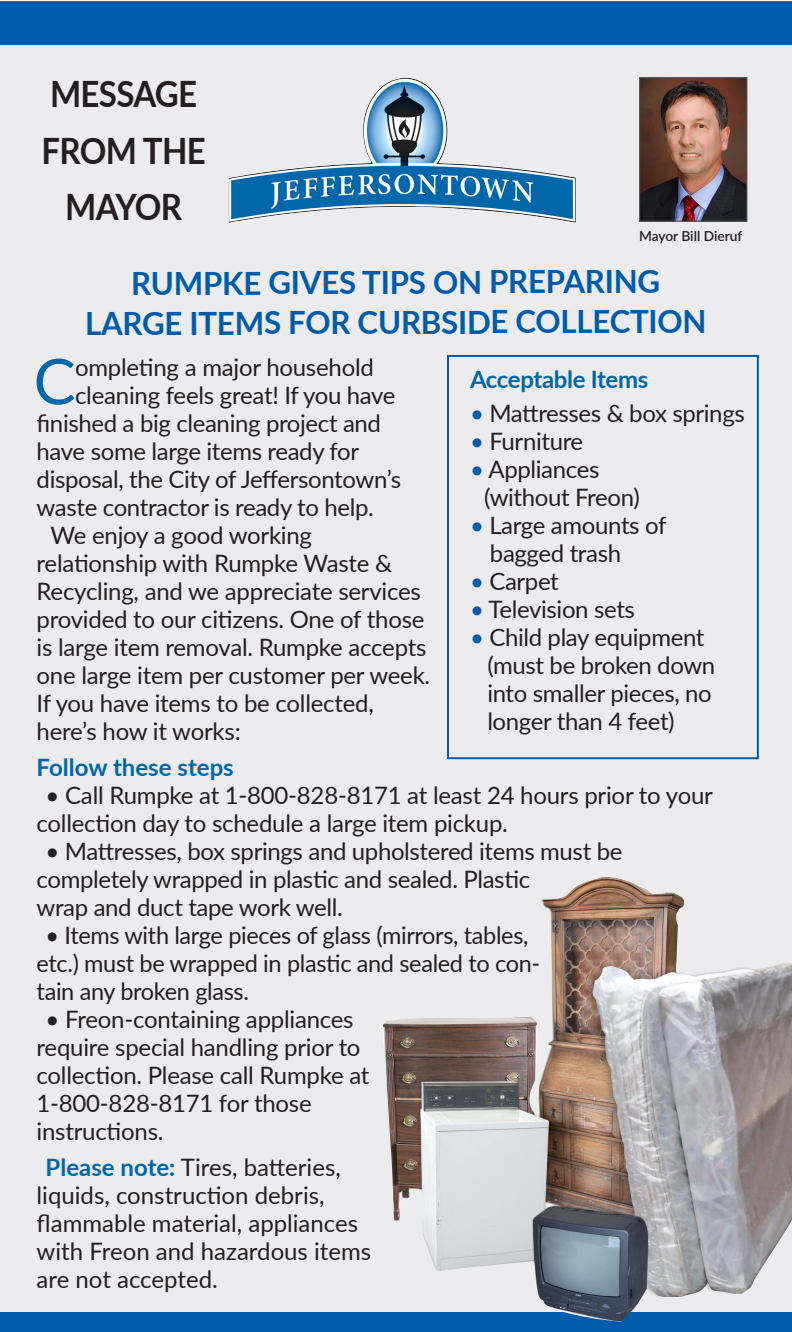
<style>
.page{position:relative;width:792px;height:1332px;background:#fff}
.page>*{position:absolute;margin:0;border:0;box-sizing:border-box;transform-origin:0 0}
.t1{font:63.1px "Lato";color:#0067aa}
.t2{font:700 36.3px/56.3px "Lato";letter-spacing:-.02em;color:#231f20;text-align:center;scale:.91 1}
.t3{font:700 32px/39.9px "Lato";letter-spacing:-.015em;color:#015bab;text-align:center}
.t4{font:24px/28px "Lato";letter-spacing:-.015em;color:#231f20}
.t5{font:700 24px "Lato";letter-spacing:-.015em;color:#0067aa}
.t6{font:600 13.8px "Lato";color:#231f20}
.s1{color:#015bab}
.s2{font-weight:700;color:#0067aa}
</style>
<div class="page">
<div style="left:0;top:39px;width:792px;height:1284px;background:#ececee"></div>
<div style="left:0;top:1px;width:792px;height:43px;background:#015bab"></div>
<div style="left:0;top:1312px;width:792px;height:20px;background:#015bab"></div>
<img style="left:229px;top:78px;width:347px;height:145px">
<div style="left:270px;top:222px;width:261px;height:24px;background:#ececee"></div>
<div style="left:305px;top:214px;width:202px;height:25px;background:#ececee"></div>
<img style="left:641px;top:79px;width:104px;height:141px">
<div style="left:639px;top:77px;width:108px;height:145px;border:1px solid #57585a"></div>
<img style="left:383px;top:877px;width:409px;height:445px">
<div style="left:447px;top:355px;width:312px;height:404px;border:2px solid #015bab"></div>
<p class="t2" style="left:42px;top:65px;width:182px">MESSAGE<br>FROM THE<br>MAYOR</p>
<p class="t6" style="left:639px;top:226px;width:105px">Mayor Bill Dieruf</p>
<p class="t3" style="left:85px;top:261px;width:623px">RUMPKE GIVES TIPS ON PREPARING<br>LARGE ITEMS FOR CURBSIDE COLLECTION</p>
<p class="t1" style="left:34px;top:336px;width:44px">C</p>
<p class="t4" style="left:75px;top:353px;width:300px">ompleting a major household</p>
<p class="t5" style="left:470px;top:362px;width:180px">Acceptable Items</p>
<p class="t4" style="left:470px;top:399px;width:276px"><span class="s1">•</span> Mattresses &amp; box springs</p>
<p class="t4" style="left:470px;top:427px;width:115px"><span class="s1">•</span> Furniture</p>
<p class="t4" style="left:484px;top:455px;width:157px;text-indent:-14px"><span class="s1">•</span> Appliances (without Freon)</p>
<p class="t4" style="left:490px;top:511px;width:178px;text-indent:-20px"><span class="s1">•</span> Large amounts of bagged trash</p>
<p class="t4" style="left:470px;top:567px;width:90px"><span class="s1">•</span> Carpet</p>
<p class="t4" style="left:470px;top:595px;width:166px"><span class="s1">•</span> Television sets</p>
<p class="t4" style="left:470px;top:623px;width:236px"><span class="s1">•</span> Child play equipment</p>
<p class="t4" style="left:487px;top:651px;width:229px">(must be broken down</p>
<p class="t4" style="left:487px;top:679px;width:226px">into smaller pieces, no</p>
<p class="t4" style="left:487px;top:707px;width:189px">longer than 4 feet)</p>
<p class="t4" style="left:75px;top:381px;width:322px">cleaning feels great! If you have</p>
<p class="t4" style="left:37px;top:409px;width:346px">finished a big cleaning project and</p>
<p class="t4" style="left:37px;top:437px;width:324px">have some large items ready for</p>
<p class="t4" style="left:37px;top:465px;width:366px">disposal, the City of Jeffersontown’s</p>
<p class="t4" style="left:37px;top:493px;width:339px">waste contractor is ready to help.</p>
<p class="t4" style="left:37px;top:521px;width:395px;text-indent:14px">We enjoy a good working relationship with Rumpke Waste &amp;<br>Recycling, and we appreciate services provided to our citizens. One of those is large item removal. Rumpke accepts one large item per customer per week.<br>If you have items to be collected, here’s how it works:</p>
<p class="t5" style="left:37px;top:750px;width:199px">Follow these steps</p>
<p class="t4" style="left:37px;top:781px;width:678px;text-indent:9px">• Call Rumpke at 1-800-828-8171 at least 24 hours prior to your collection day to schedule a large item pickup.</p>
<p class="t4" style="left:37px;top:837px;width:587px;text-indent:9px">• Mattresses, box springs and upholstered items must be completely wrapped in plastic and sealed. Plastic<br>wrap and duct tape work well.</p>
<p class="t4" style="left:37px;top:921px;width:505px;text-indent:9px">• Items with large pieces of glass (mirrors, tables, etc.) must be wrapped in plastic and sealed to con&shy;tain any broken glass.</p>
<p class="t4" style="left:37px;top:1005px;width:334px;text-indent:9px">• Freon-containing appliances require special handling prior to collection. Please call Rumpke at<br>1-800-828-8171 for those instructions.</p>
<p class="t4" style="left:37px;top:1153px;width:336px;text-indent:9px"><span class="s2">Please note:</span> Tires, batteries, liquids, construction debris, flammable material, appliances with Freon and hazardous items are not accepted.</p>
</div>
